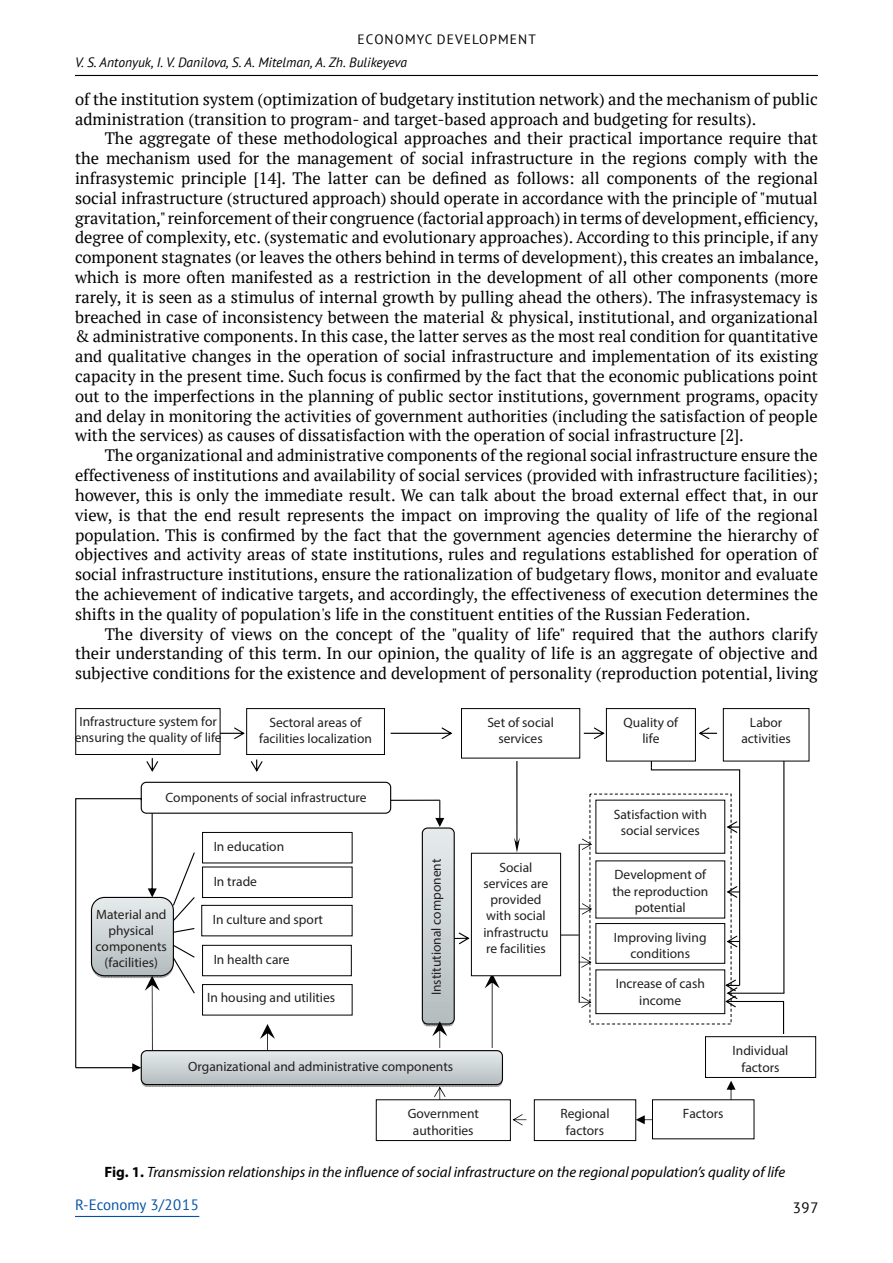
<style>
.page{position:relative;width:893px;height:1263px;background:#fff}
.page>*{position:absolute;margin:0;border:0;box-sizing:border-box;transform-origin:0 0}
.t1{font:16.5px/19.8px "PT Serif";color:#020202;text-align:justify}
.t2{font:italic 15px "Myriad Pro";color:#020202}
.t3{font:15px "PT Sans";color:#0651a4}
.t4{font:15px "PT Sans";color:#020202}
.t5{font:13.5px/16.2px "Myriad Pro";color:#231f20;text-align:center}
.t6{font:italic 13.5px "PT Sans";color:#020202}
.t7{font:13.5px "PT Sans";letter-spacing:.08em;color:#020202}
.s1{font-weight:700;font-style:normal}
</style>
<div class="page">
<hr style="left:75px;top:75px;width:743px;height:1px;background:#020202">
<hr style="left:75px;top:1216px;width:124px;height:1px;background:#0651a4">
<svg style="left:485px;top:976px;width:15px;height:72px"></svg>
<hr style="left:579px;top:844px;width:1px;height:158px;background:#020202">
<svg style="left:579px;top:839px;width:11px;height:11px"></svg>
<svg style="left:579px;top:903px;width:11px;height:11px"></svg>
<svg style="left:579px;top:956px;width:11px;height:12px"></svg>
<svg style="left:579px;top:997px;width:11px;height:11px"></svg>
<svg style="left:561px;top:935px;width:18px;height:1px"></svg>
<div style="left:471px;top:853px;width:90px;height:123px;border:1px solid #020202"></div>
<img style="left:160px;top:897px;width:12px;height:79px">
<svg style="left:260px;top:1024px;width:15px;height:26px"></svg>
<div style="left:606px;top:708px;width:90px;height:53px;border:1px solid #020202"></div>
<div style="left:75px;top:708px;width:145px;height:47px;border:1px solid #020202"></div>
<div style="left:461px;top:708px;width:119px;height:50px;border:1px solid #020202"></div>
<div style="left:246px;top:708px;width:139px;height:47px;border:1px solid #020202"></div>
<div style="left:202px;top:945px;width:150px;height:31px;border:1px solid #020202"></div>
<div style="left:201px;top:905px;width:151px;height:31px;border:1px solid #020202"></div>
<div style="left:202px;top:832px;width:150px;height:31px;border:1px solid #020202"></div>
<div style="left:202px;top:867px;width:150px;height:31px;border:1px solid #020202"></div>
<div style="left:705px;top:1036px;width:111px;height:42px;border:1px solid #020202"></div>
<div style="left:723px;top:708px;width:86px;height:53px;border:1px solid #020202"></div>
<svg style="left:699px;top:727px;width:18px;height:12px"></svg>
<svg style="left:172px;top:944px;width:23px;height:50px"></svg>
<svg style="left:220px;top:727px;width:25px;height:12px"></svg>
<svg style="left:391px;top:727px;width:61px;height:12px"></svg>
<div style="left:141px;top:782px;width:250px;height:32px;border:1px solid #020202;border-radius:5px"></div>
<svg style="left:146px;top:758px;width:12px;height:14px"></svg>
<svg style="left:251px;top:759px;width:11px;height:13px"></svg>
<img style="left:142px;top:1084px;width:360px;height:3px">
<img style="left:141px;top:1052px;width:361px;height:32px">
<div style="left:141px;top:1050px;width:362px;height:35px;border:1px solid #020202;border-radius:6px"></div>
<div style="left:202px;top:984px;width:150px;height:31px;border:1px solid #020202"></div>
<img style="left:422px;top:829px;width:32px;height:195px">
<div style="left:422px;top:827px;width:33px;height:197px;border:1px solid #020202;border-radius:5px"></div>
<hr style="left:391px;top:800px;width:49px;height:1px;background:#020202">
<svg style="left:435px;top:800px;width:9px;height:27px"></svg>
<svg style="left:172px;top:852px;width:23px;height:81px"></svg>
<svg style="left:454px;top:933px;width:15px;height:11px"></svg>
<svg style="left:584px;top:727px;width:21px;height:12px"></svg>
<hr style="left:783px;top:1001px;width:1px;height:33px;background:#020202">
<div style="left:595px;top:969px;width:130px;height:45px;border:1px solid #020202"></div>
<div style="left:595px;top:923px;width:130px;height:41px;border:1px solid #020202"></div>
<svg style="left:650px;top:761px;width:134px;height:246px"></svg>
<div style="left:534px;top:1099px;width:102px;height:42px;border:1px solid #020202"></div>
<svg style="left:727px;top:1081px;width:9px;height:19px"></svg>
<svg style="left:513px;top:1114px;width:13px;height:11px"></svg>
<div style="left:376px;top:1099px;width:135px;height:42px;border:1px solid #020202"></div>
<svg style="left:514px;top:761px;width:6px;height:92px"></svg>
<svg style="left:432px;top:1021px;width:15px;height:27px"></svg>
<svg style="left:636px;top:1115px;width:16px;height:9px"></svg>
<svg style="left:434px;top:1087px;width:11px;height:13px"></svg>
<svg style="left:75px;top:797px;width:85px;height:275px"></svg>
<p class="t7" style="left:358px;top:30px;width:180px">ECONOMYC DEVELOPMENT</p>
<p class="t6" style="left:75px;top:54px;width:333px">V. S. Antonyuk, I. V. Danilova, S. A. Mitelman, A. Zh. Bulikeyeva</p>
<p class="t1" style="left:75px;top:89px;width:744px">of the institution system (optimization of budgetary institution network) and the mechanism of public administration (transition to program- and target-based approach and budgeting for results).</p>
<p class="t1" style="left:75px;top:129px;width:745px;text-indent:30px">The aggregate of these methodological approaches and their practical importance require that the mechanism used for the management of social infrastructure in the regions comply with the infrasystemic principle [14]. The latter can be defined as follows: all components of the regional social infrastructure (structured approach) should operate in accordance with the principle of "mutual gravitation," reinforcement of their congruence (factorial approach) in terms of development, efficiency, degree of complexity, etc. (systematic and evolutionary approaches). According to this principle, if any component stagnates (or leaves the others behind in terms of development), this creates an imbalance, which is more often manifested as a restriction in the development of all other components (more rarely, it is seen as a stimulus of internal growth by pulling ahead the others). The infrasystemacy is breached in case of inconsistency between the material &amp; physical, institutional, and organizational &amp; administrative components. In this case, the latter serves as the most real condition for quantitative and qualitative changes in the operation of social infrastructure and implementation of its existing capacity in the present time. Such focus is confirmed by the fact that the economic publications point out to the imperfections in the planning of public sector institutions, government programs, opacity and delay in monitoring the activities of government authorities (including the satisfaction of people with the services) as causes of dissatisfaction with the operation of social infrastructure [2].</p>
<p class="t1" style="left:75px;top:445px;width:744px;text-indent:30px">The organizational and administrative components of the regional social infrastructure ensure the effectiveness of institutions and availability of social services (provided with infrastructure facilities); however, this is only the immediate result. We can talk about the broad external effect that, in our view, is that the end result represents the impact on improving the quality of life of the regional population. This is confirmed by the fact that the government agencies determine the hierarchy of objectives and activity areas of state institutions, rules and regulations established for operation of social infrastructure institutions, ensure the rationalization of budgetary flows, monitor and evaluate the achievement of indicative targets, and accordingly, the effectiveness of execution determines the shifts in the quality of population's life in the constituent entities of the Russian Federation.</p>
<p class="t1" style="left:75px;top:624px;width:744px;text-indent:30px">The diversity of views on the concept of the "quality of life" required that the authors clarify their understanding of this term. In our opinion, the quality of life is an aggregate of objective and subjective conditions for the existence and development of personality (reproduction potential, living</p>
<p class="t5" style="left:75px;top:713px;width:148px">Infrastructure system for ensuring the quality of life</p>
<p class="t5" style="left:487px;top:714px;width:68px">Set of social services</p>
<p class="t5" style="left:259px;top:714px;width:114px">Sectoral areas of facilities localization</p>
<p class="t5" style="left:165px;top:789px;width:203px">Components of social infrastructure</p>
<p class="t5" style="left:96px;top:906px;width:73px">Material and physical components (facilities)</p>
<p class="t5" style="left:214px;top:838px;width:72px">In education</p>
<p class="t5" style="left:214px;top:873px;width:45px">In trade</p>
<p class="t5" style="left:213px;top:911px;width:112px">In culture and sport</p>
<p class="t5" style="left:214px;top:951px;width:77px">In health care</p>
<p class="t5" style="left:207px;top:989px;width:129px">In housing and utilities</p>
<p class="t5" style="left:428px;top:995px;width:138px;rotate:-90deg">Institutional component</p>
<p class="t5" style="left:188px;top:1058px;width:267px">Organizational and administrative components</p>
<p class="t5" style="left:483px;top:859px;width:67px">Social services are provided with social infrastructu re facilities</p>
<p class="t5" style="left:624px;top:714px;width:56px">Quality of life</p>
<p class="t5" style="left:614px;top:806px;width:95px">Satisfaction with social services</p>
<p class="t5" style="left:612px;top:866px;width:97px">Development of the reproduction potential</p>
<p class="t5" style="left:614px;top:929px;width:94px">Improving living conditions</p>
<p class="t5" style="left:616px;top:975px;width:90px">Increase of cash income</p>
<p class="t5" style="left:741px;top:714px;width:51px">Labor activities</p>
<p class="t5" style="left:733px;top:1042px;width:57px">Individual factors</p>
<p class="t5" style="left:560px;top:1105px;width:51px">Regional factors</p>
<p class="t5" style="left:408px;top:1105px;width:73px">Government</p>
<p class="t5" style="left:683px;top:1105px;width:42px">Factors</p>
<p class="t5" style="left:413px;top:1122px;width:62px">authorities</p>
<p class="t2" style="left:105px;top:1163px;width:682px"><span class="s1">Fig. 1.</span> Transmission relationships in the influence of social infrastructure on the regional population’s quality of life</p>
<p class="t3" style="left:75px;top:1195px;width:126px">R-ECONOMY 3/2015</p>
<p class="t4" style="left:792px;top:1198px;width:28px">397</p>
</div>
